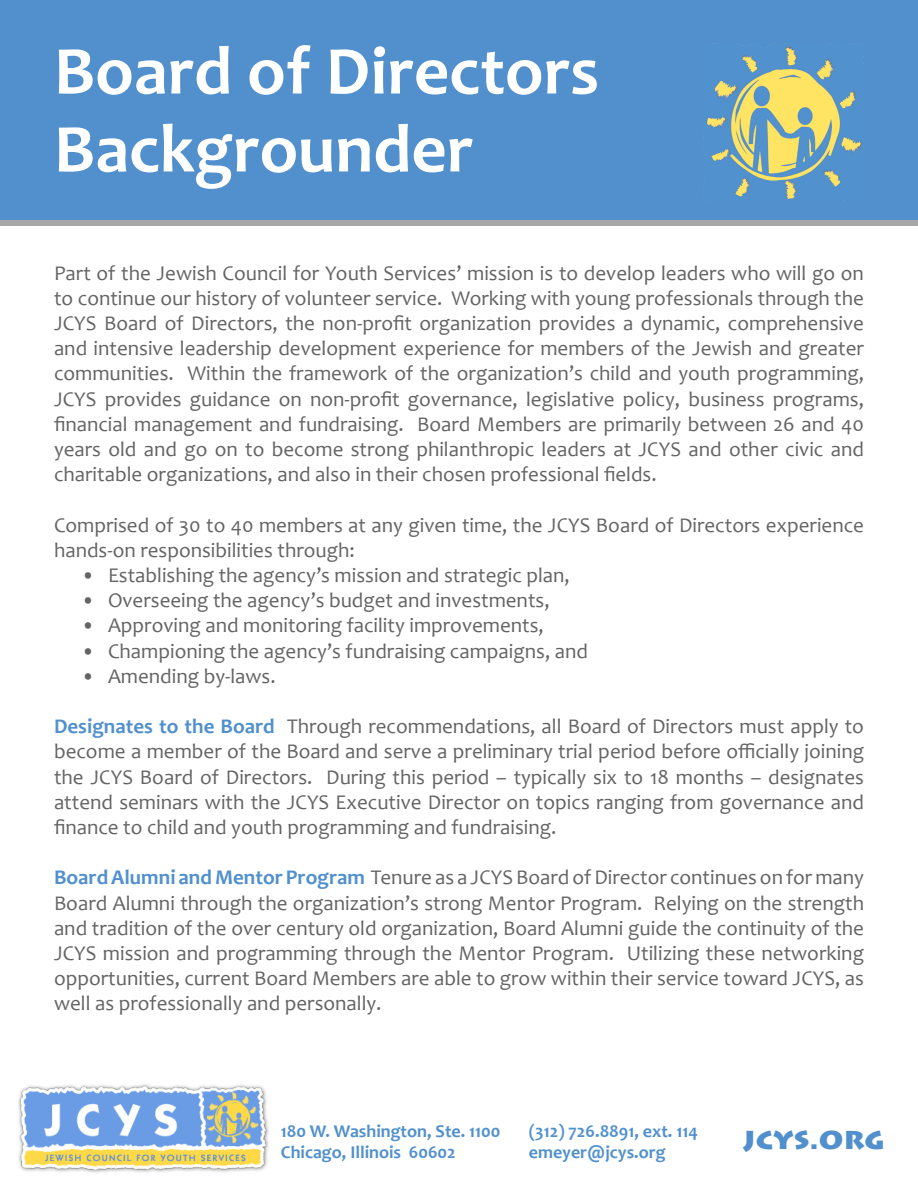
<style>
.page{position:relative;width:918px;height:1188px;background:#fff}
.page>*{position:absolute;margin:0;border:0;box-sizing:border-box;transform-origin:0 0}
.t1{font:700 69px/78px "Candara";color:#fff}
.t2{font:900 30px "Lithos Pro";color:#5190cd}
.t3{font:21px/25.2px "Candara";color:#646464;text-align:justify}
.t4{font:700 18px/21.6px "Candara";color:#5190cd}
.s1{font-weight:700;color:#5190cd}
</style>
<div class="page">
<div style="left:0;top:0;width:918px;height:225px;background:#5190cd"></div>
<img style="left:707px;top:44px;width:156px;height:155px">
<div style="left:0;top:220px;width:918px;height:5px;background:#a6a6a6"></div>
<img style="left:18px;top:1084px;width:251px;height:89px">
<h1 class="t1" style="left:54px;top:31px;width:547px">Board of Directors<br>Backgrounder</h1>
<p class="t3" style="left:54px;top:260px;width:812px">Part of the Jewish Council for Youth Services’ mission is to develop leaders who will go on to continue our history of volunteer service. Working with young professionals through the JCYS Board of Directors, the non-profit organization provides a dynamic, comprehensive and intensive leadership development experience for members of the Jewish and greater communities. Within the framework of the organization’s child and youth programming, JCYS provides guidance on non-profit governance, legislative policy, business programs, financial management and fundraising. Board Members are primarily between 26 and 40 years old and go on to become strong philanthropic leaders at JCYS and other civic and charitable organizations, and also in their chosen professional fields.</p>
<p class="t3" style="left:54px;top:512px;width:812px">Comprised of 30 to 40 members at any given time, the JCYS Board of Directors experience hands-on responsibilities through:</p>
<p class="t3" style="left:81px;top:562px;width:490px">• Establishing the agency’s mission and strategic plan,</p>
<p class="t3" style="left:81px;top:588px;width:470px">• Overseeing the agency’s budget and investments,</p>
<p class="t3" style="left:81px;top:613px;width:464px">• Approving and monitoring facility improvements,</p>
<p class="t3" style="left:81px;top:638px;width:509px">• Championing the agency’s fundraising campaigns, and</p>
<p class="t3" style="left:81px;top:663px;width:196px">• Amending by-laws.</p>
<p class="t3" style="left:54px;top:714px;width:812px"><span class="s1">Designates to the Board</span> Through recommendations, all Board of Directors must apply to become a member of the Board and serve a preliminary trial period before officially joining the JCYS Board of Directors. During this period – typically six to 18 months – designates attend seminars with the JCYS Executive Director on topics ranging from governance and finance to child and youth programming and fundraising.</p>
<p class="t3" style="left:54px;top:865px;width:812px"><span class="s1">Board Alumni and Mentor Program</span> Tenure as a JCYS Board of Director continues on for many Board Alumni through the organization’s strong Mentor Program. Relying on the strength and tradition of the over century old organization, Board Alumni guide the continuity of the JCYS mission and programming through the Mentor Program. Utilizing these networking opportunities, current Board Members are able to grow within their service toward JCYS, as well as professionally and personally.</p>
<p class="t4" style="left:281px;top:1120px;width:221px">180 W. Washington, Ste. 1100<br>Chicago, Illinois 60602</p>
<p class="t4" style="left:529px;top:1120px;width:171px">(312) 726.8891, ext. 114 emeyer@jcys.org</p>
<h2 class="t2" style="left:743px;top:1120px;width:143px">jcys.org</h2>
</div>
